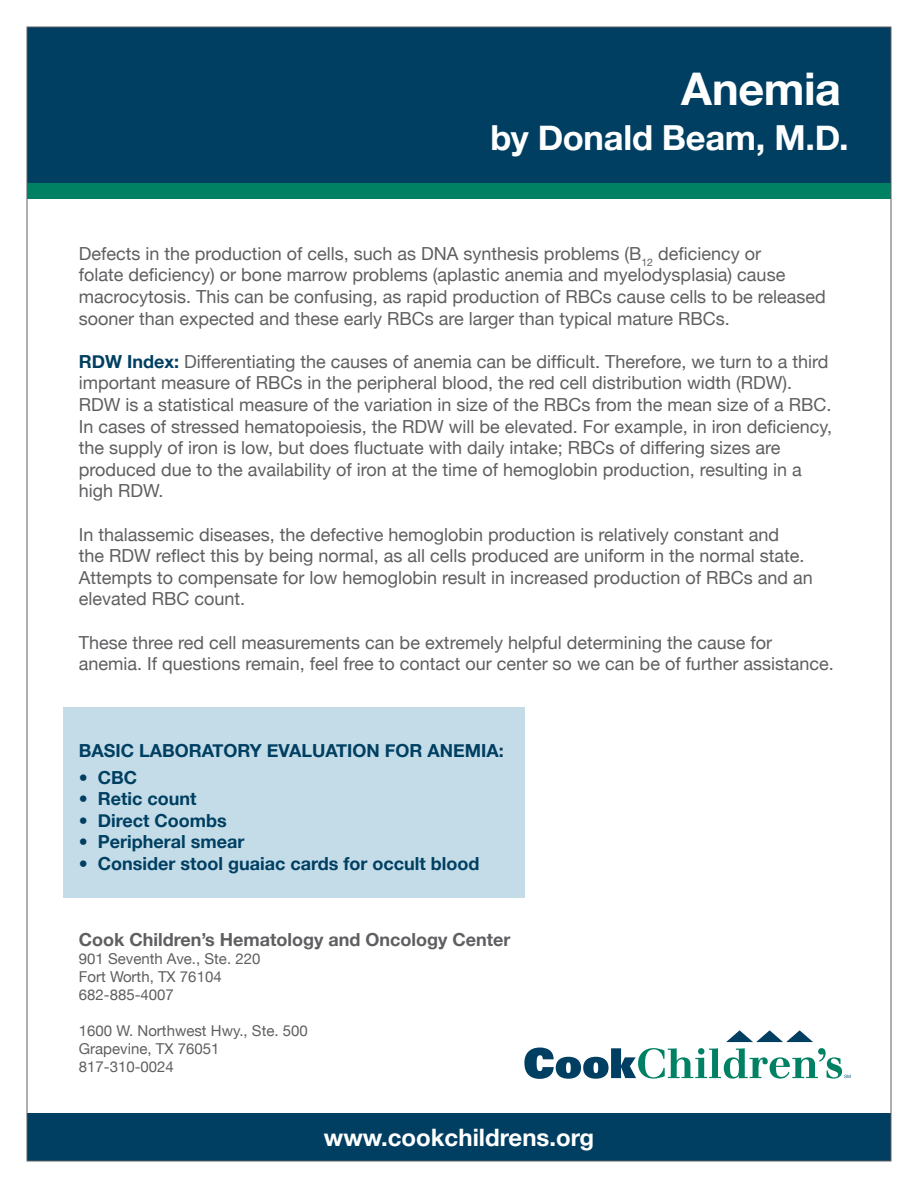
<style>
.page{position:relative;width:918px;height:1188px;background:#fff}
.page>*{position:absolute;margin:0;border:0;box-sizing:border-box;transform-origin:0 0}
.t1{font:700 45px "Helvetica Neue";color:#fff}
.t2{font:700 34.5px "Helvetica Neue";letter-spacing:-.01em;color:#fff}
.t3{font:700 24px "Helvetica Neue";color:#fff}
.t4{font:18px/21.6px "Helvetica Neue";color:#5f5f62}
.t5{font:700 18px "Helvetica Neue";color:#003f61}
.t6{font:700 18px "Helvetica Neue";color:#5f5f62}
.t7{font:15px/18px "Helvetica Neue";color:#5f5f62}
.s1{font-weight:700;color:#003f61}
</style>
<div class="page">
<div style="left:63px;top:708px;width:462px;height:190px;background:#c3dce8"></div>
<div style="left:27px;top:1113px;width:864px;height:48px;background:#003f61"></div>
<div style="left:27px;top:27px;width:864px;height:157px;background:#003f61"></div>
<div style="left:27px;top:183px;width:864px;height:15px;background:#008164"></div>
<svg style="left:524px;top:1048px;width:327px;height:31px"></svg>
<svg style="left:726px;top:1030px;width:87px;height:12px"></svg>
<h1 class="t1" style="left:681px;top:61px;width:161px">Anemia</h1>
<h2 class="t2" style="left:491px;top:117px;width:360px">by Donald Beam, M.D.</h2>
<p class="t4" style="left:79px;top:242px;width:748px">Defects in the production of cells, such as DNA synthesis problems (B<sub>12</sub> deficiency or<br>folate deficiency) or bone marrow problems (aplastic anemia and myelodysplasia) cause macrocytosis. This can be confusing, as rapid production of RBCs cause cells to be released sooner than expected and these early RBCs are larger than typical mature RBCs.</p>
<p class="t4" style="left:79px;top:350px;width:755px"><span class="s1">RDW Index:</span> Differentiating the causes of anemia can be difficult. Therefore, we turn to a third important measure of RBCs in the peripheral blood, the red cell distribution width (RDW).<br>RDW is a statistical measure of the variation in size of the RBCs from the mean size of a RBC.<br>In cases of stressed hematopoiesis, the RDW will be elevated. For example, in iron deficiency, the supply of iron is low, but does fluctuate with daily intake; RBCs of differing sizes are produced due to the availability of iron at the time of hemoglobin production, resulting in a high RDW.</p>
<p class="t4" style="left:79px;top:523px;width:735px">In thalassemic diseases, the defective hemoglobin production is relatively constant and<br>the RDW reflect this by being normal, as all cells produced are uniform in the normal state.<br>Attempts to compensate for low hemoglobin result in increased production of RBCs and an elevated RBC count.</p>
<p class="t4" style="left:79px;top:631px;width:756px">These three red cell measurements can be extremely helpful determining the cause for anemia. If questions remain, feel free to contact our center so we can be of further assistance.</p>
<p class="t5" style="left:79px;top:739px;width:398px">Basic laboratory evaluation for anemia</p>
<p class="t5" style="left:499px;top:739px;width:7px">:</p>
<p class="t5" style="left:79px;top:766px;width:60px">• CBC</p>
<p class="t5" style="left:79px;top:788px;width:119px">• Retic count</p>
<p class="t5" style="left:79px;top:809px;width:149px">• Direct Coombs</p>
<p class="t5" style="left:79px;top:831px;width:167px">• Peripheral smear</p>
<p class="t5" style="left:79px;top:852px;width:402px">• Consider stool guaiac cards for occult blood</p>
<p class="t6" style="left:79px;top:928px;width:433px">Cook Children’s Hematology and Oncology Center</p>
<p class="t7" style="left:79px;top:949px;width:183px">901 Seventh Ave., Ste. 220<br>Fort Worth, TX 76104<br>682-885-4007</p>
<p class="t7" style="left:79px;top:1021px;width:230px">1600 W. Northwest Hwy., Ste. 500<br>Grapevine, TX 76051<br>817-310-0024</p>
<h3 class="t3" style="left:324px;top:1122px;width:272px">www.cookchildrens.org</h3>
</div>
